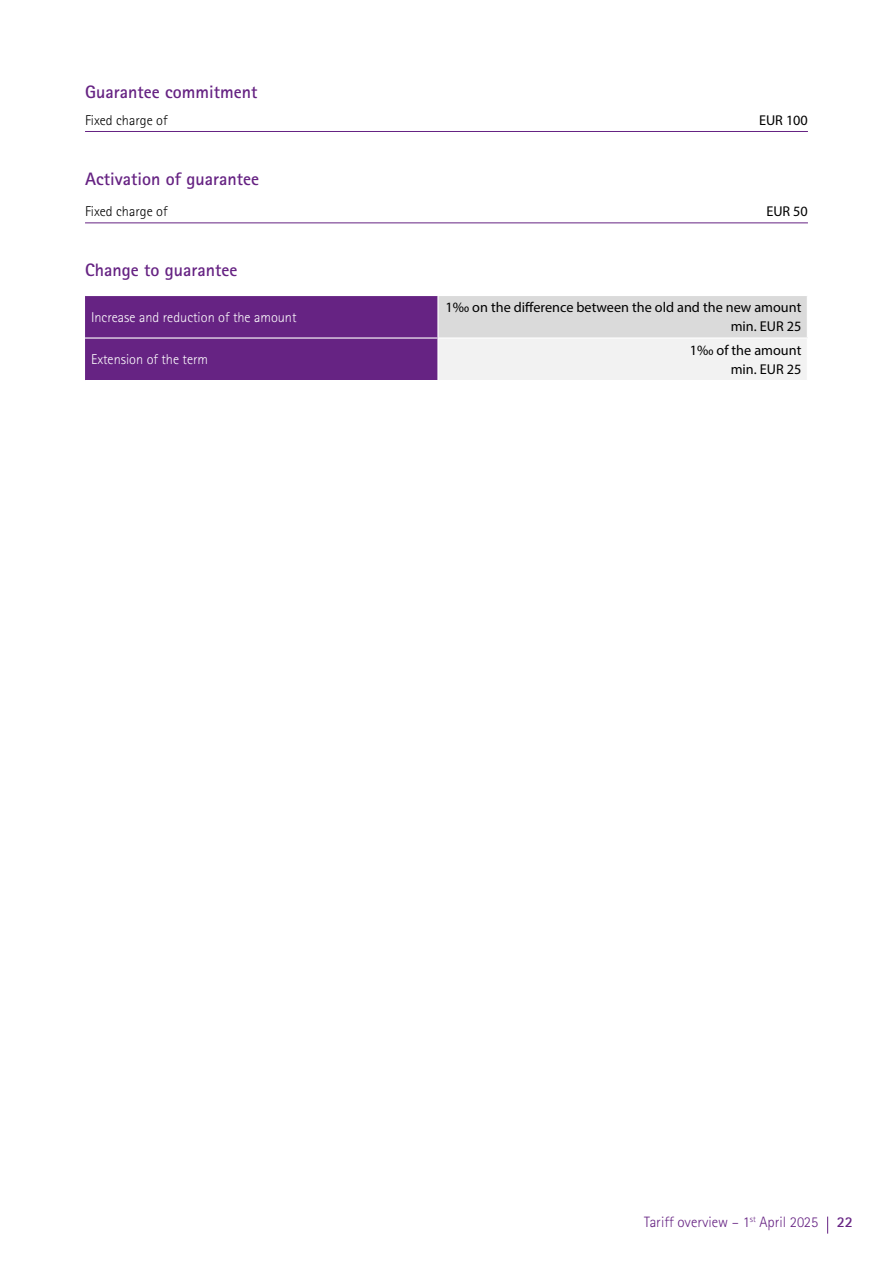
<style>
.page{position:relative;width:893px;height:1263px;background:#fff}
.page>*{position:absolute;margin:0;border:0;box-sizing:border-box;transform-origin:0 0}
.t1{font:700 18px "Rotis Sans Serif Std";color:#662383}
.t2{font:300 15px "Rotis Sans Serif Std";color:#662383}
.t3{font:14.25px/18.8px "Myriad Pro";color:#000;text-align:right}
.t4{font:300 14.25px "Rotis Sans Serif Std";color:#fff}
.t5{font:300 14.25px "Rotis Sans Serif Std";color:#000}
.s1{font-weight:700}
</style>
<div class="page">
<svg style="left:827px;top:1216px;width:1px;height:17px"></svg>
<hr style="left:85px;top:131px;width:723px;height:1px;background:#662383">
<hr style="left:85px;top:223px;width:723px;height:1px;background:#662383">
<div style="left:85px;top:296px;width:352px;height:84px;background:#662383"></div>
<div style="left:438px;top:295px;width:369px;height:43px;background:#dadada"></div>
<div style="left:438px;top:338px;width:369px;height:43px;background:#f2f2f2"></div>
<hr style="left:438px;top:295px;width:370px;height:1px;background:#fff">
<hr style="left:437px;top:296px;width:2px;height:41px;background:#fff">
<hr style="left:85px;top:337px;width:353px;height:2px;background:#fff">
<hr style="left:438px;top:337px;width:370px;height:2px;background:#fff">
<hr style="left:437px;top:339px;width:2px;height:41px;background:#fff">
<hr style="left:438px;top:380px;width:370px;height:1px;background:#fff">
<p class="t1" style="left:85px;top:80px;width:174px">Guarantee commitment</p>
<p class="t5" style="left:85px;top:112px;width:84px">Fixed charge of</p>
<p class="t3" style="left:759px;top:111px;width:50px">EUR 100</p>
<p class="t1" style="left:85px;top:167px;width:175px">Activation of guarantee</p>
<p class="t5" style="left:85px;top:203px;width:84px">Fixed charge of</p>
<p class="t3" style="left:766px;top:202px;width:43px">EUR 50</p>
<p class="t1" style="left:85px;top:259px;width:154px">Change to guarantee</p>
<p class="t4" style="left:91px;top:309px;width:207px">Increase and reduction of the amount</p>
<p class="t3" style="left:445px;top:298px;width:357px">1‰ on the difference between the old and the new amount min. EUR 25</p>
<p class="t4" style="left:91px;top:351px;width:119px">Extension of the term</p>
<p class="t3" style="left:690px;top:340px;width:113px">1‰ of the amount min. EUR 25</p>
<p class="t2" style="left:644px;top:1213px;width:210px">Tariff overview – 1<sup>st</sup> April 2025 <span class="s1">22</span></p>
</div>
